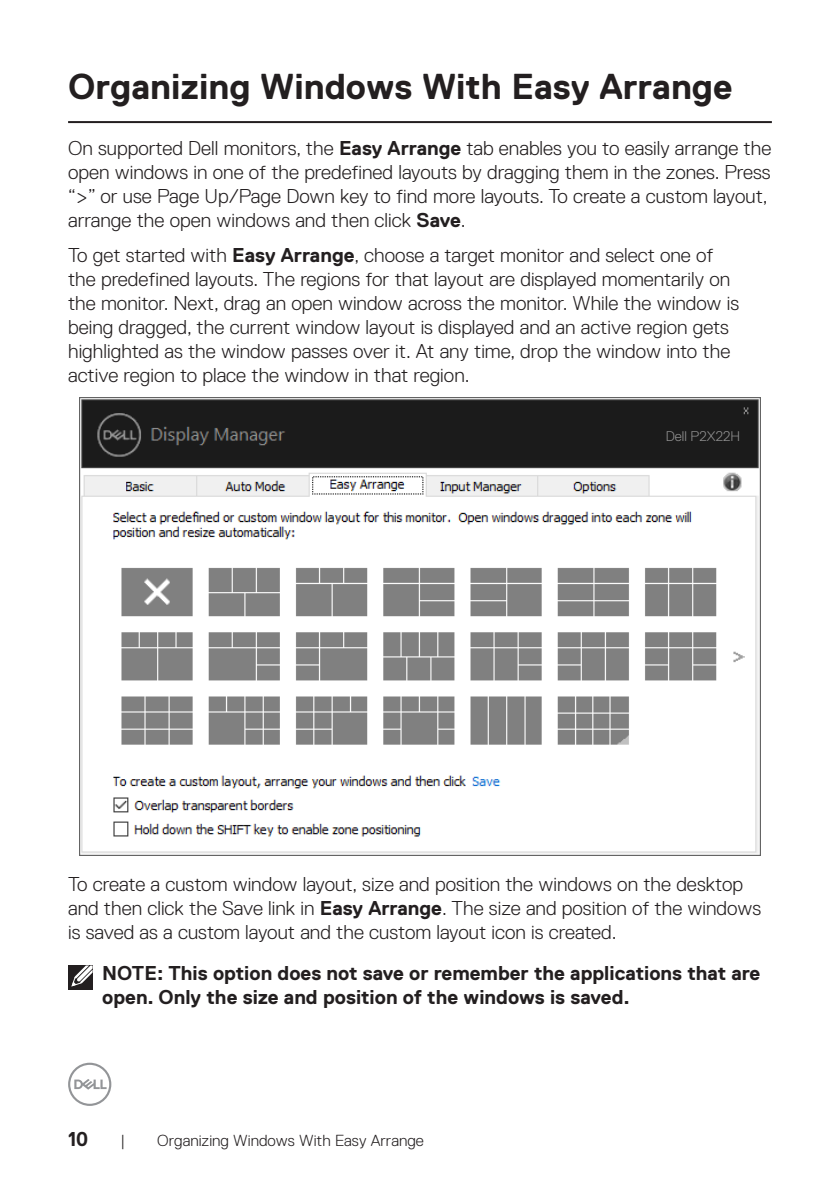
<style>
.page{position:relative;width:840px;height:1191px;background:#fff}
.page>*{position:absolute;margin:0;border:0;box-sizing:border-box;transform-origin:0 0}
.Head_1{font:700 36px "Dell Replica";color:#231f20}
.Paragraph{font:300 20px/24px "Dell Replica";color:#231f20}
.Note{font:700 20px/24px "Dell Replica";color:#231f20}
.t1{font:300 16px "Dell Replica";color:#231f20}
.t2{font:300 14px "Dell Replica";color:#939393}
.s1{font-weight:700}
</style>
<div class="page">
<svg style="left:68px;top:1062px;width:43px;height:44px"></svg>
<hr style="left:68px;top:121px;width:703px;height:2px;background:#231f20">
<img style="left:79px;top:397px;width:681px;height:459px">
<div style="left:630px;top:426px;width:109px;height:21px;background:#1b1b1b"></div>
<div style="left:68px;top:965px;width:24px;height:25px;background:#231f20"></div>
<svg style="left:71px;top:965px;width:22px;height:22px"></svg>
<p class="Head_1" style="left:68px;top:66px;width:665px">Organizing Windows With Easy Arrange</p>
<p class="Paragraph" style="left:68px;top:136px;width:704px">On supported Dell monitors, the <span class="s1">Easy Arrange</span> tab enables you to easily arrange the open windows in one of the predefined layouts by dragging them in the zones. Press “&gt;” or use Page Up/Page Down key to find more layouts. To create a custom layout, arrange the open windows and then click <span class="s1">Save</span>.</p>
<p class="Paragraph" style="left:68px;top:243px;width:672px">To get started with <span class="s1">Easy Arrange</span>, choose a target monitor and select one of the predefined layouts. The regions for that layout are displayed momentarily on the monitor. Next, drag an open window across the monitor. While the window is being dragged, the current window layout is displayed and an active region gets highlighted as the window passes over it. At any time, drop the window into the active region to place the window in that region.</p>
<p class="t2" style="left:665px;top:428px;width:76px">Dell P2X22H</p>
<p class="Paragraph" style="left:68px;top:872px;width:694px">To create a custom window layout, size and position the windows on the desktop and then click the Save link in <span class="s1">Easy Arrange</span>. The size and position of the windows is saved as a custom layout and the custom layout icon is created.</p>
<p class="Note" style="left:102px;top:961px;width:659px">NOTE: This option does not save or remember the applications that are open. Only the size and position of the windows is saved.</p>
<p class="Note" style="left:68px;top:1126px;width:22px">10</p>
<p class="t1" style="left:120px;top:1131px;width:6px">|</p>
<p class="t1" style="left:157px;top:1131px;width:268px">Organizing Windows With Easy Arrange</p>
</div>
